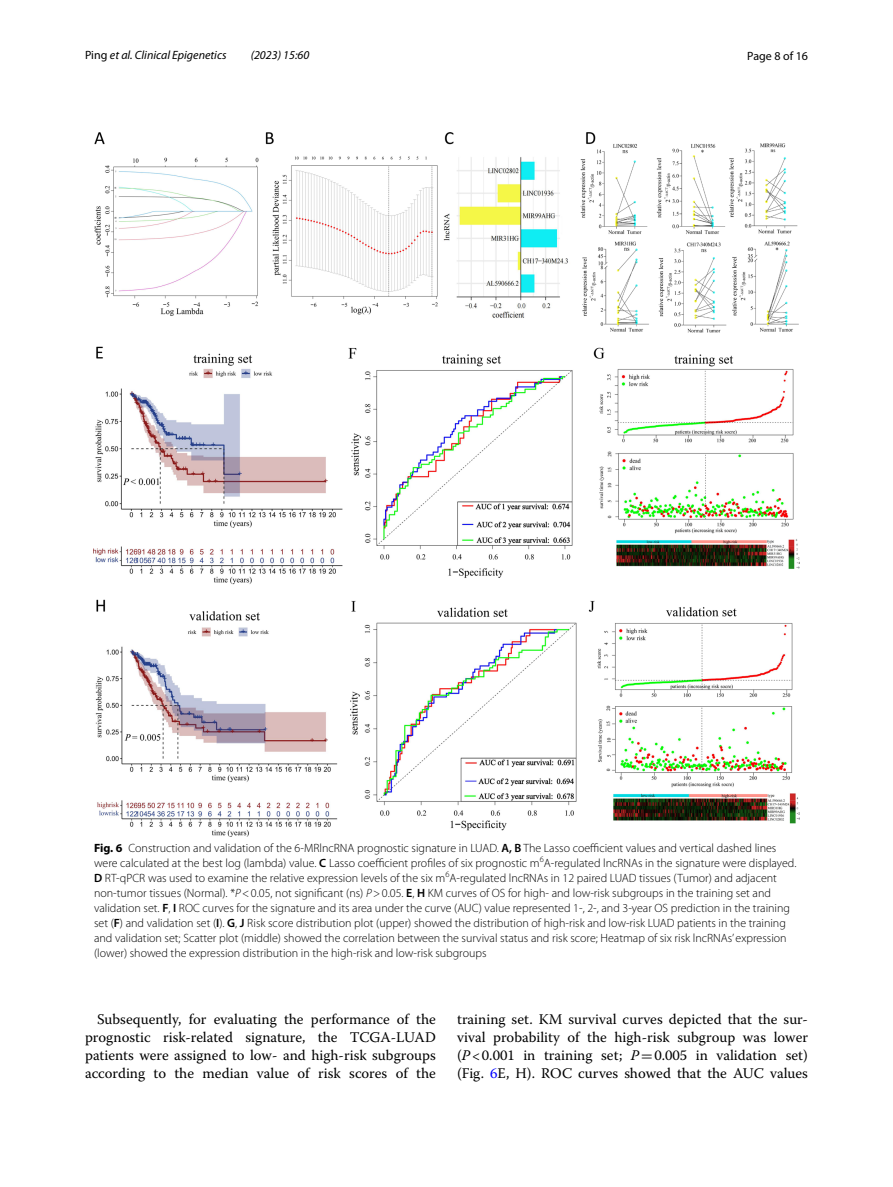
<style>
.page{position:relative;width:893px;height:1187px;background:#fff}
.page>*{position:absolute;margin:0;border:0;box-sizing:border-box;transform-origin:0 0}
.t1{font:14.7px/18px "Warnock Pro";color:#000;text-align:justify}
.t2{font:300 12px/15px "Myriad Pro";color:#000}
.t3{font:italic 12px "Myriad Pro";color:#000}
.t4{font:12px "Myriad Pro";color:#000}
.s1{font-style:normal}
.s2{font-weight:700}
.s3{font-weight:600}
.s4{font-style:italic}
.s5{font-family:"MTSY"}
.s6{color:#00f}
</style>
<div class="page">
<img style="left:94px;top:133px;width:705px;height:703px">
<p class="t3" style="left:85px;top:48px;width:143px"><span class="s1">Ping</span> et al. Clinical Epigenetics</p>
<p class="t3" style="left:251px;top:48px;width:60px">(2023) 15:60</p>
<p class="t4" style="left:747px;top:48px;width:62px">Page 8 of 16</p>
<p class="t2" style="left:94px;top:840px;width:704px"><span class="s2">Fig. 6</span> Construction and validation of the 6-MRlncRNA prognostic signature in LUAD. <span class="s3">A, B</span> The Lasso coefficient values and vertical dashed lines were calculated at the best log (lambda) value. <span class="s3">C</span> Lasso coefficient profiles of six prognostic m<sup>6</sup>A-regulated lncRNAs in the signature were displayed.<br><span class="s3">D</span> RT-qPCR was used to examine the relative expression levels of the six m<sup>6</sup>A-regulated lncRNAs in 12 paired LUAD tissues (Tumor) and adjacent non-tumor tissues (Normal). *<span class="s4">P</span>&lt;0.05, not significant (ns) <span class="s4">P</span>&gt;0.05. <span class="s3">E</span>, <span class="s3">H</span> KM curves of OS for high- and low-risk subgroups in the training set and validation set. <span class="s3">F</span>, <span class="s3">I</span> ROC curves for the signature and its area under the curve (AUC) value represented 1-, 2-, and 3-year OS prediction in the training set (<span class="s3">F</span>) and validation set (<span class="s3">I</span>). <span class="s3">G</span>, <span class="s3">J</span> Risk score distribution plot (upper) showed the distribution of high-risk and low-risk LUAD patients in the training and validation set; Scatter plot (middle) showed the correlation between the survival status and risk score; Heatmap of six risk lncRNAs’ expression (lower) showed the expression distribution in the high-risk and low-risk subgroups</p>
<p class="t1" style="left:85px;top:1010px;width:352px;text-indent:12px">Subsequently, for evaluating the performance of the prognostic risk-related signature, the TCGA-LUAD patients were assigned to low- and high-risk subgroups according to the median value of risk scores of the</p>
<p class="t1" style="left:457px;top:1010px;width:352px">training set. KM survival curves depicted that the sur&shy;vival probability of the high-risk subgroup was lower (<span class="s4">P</span>&lt;0.001 in training set; <span class="s4">P</span><span class="s5">=</span>0.005 in validation set) (Fig. <span class="s6">6</span>E, H). ROC curves showed that the AUC values</p>
</div>
